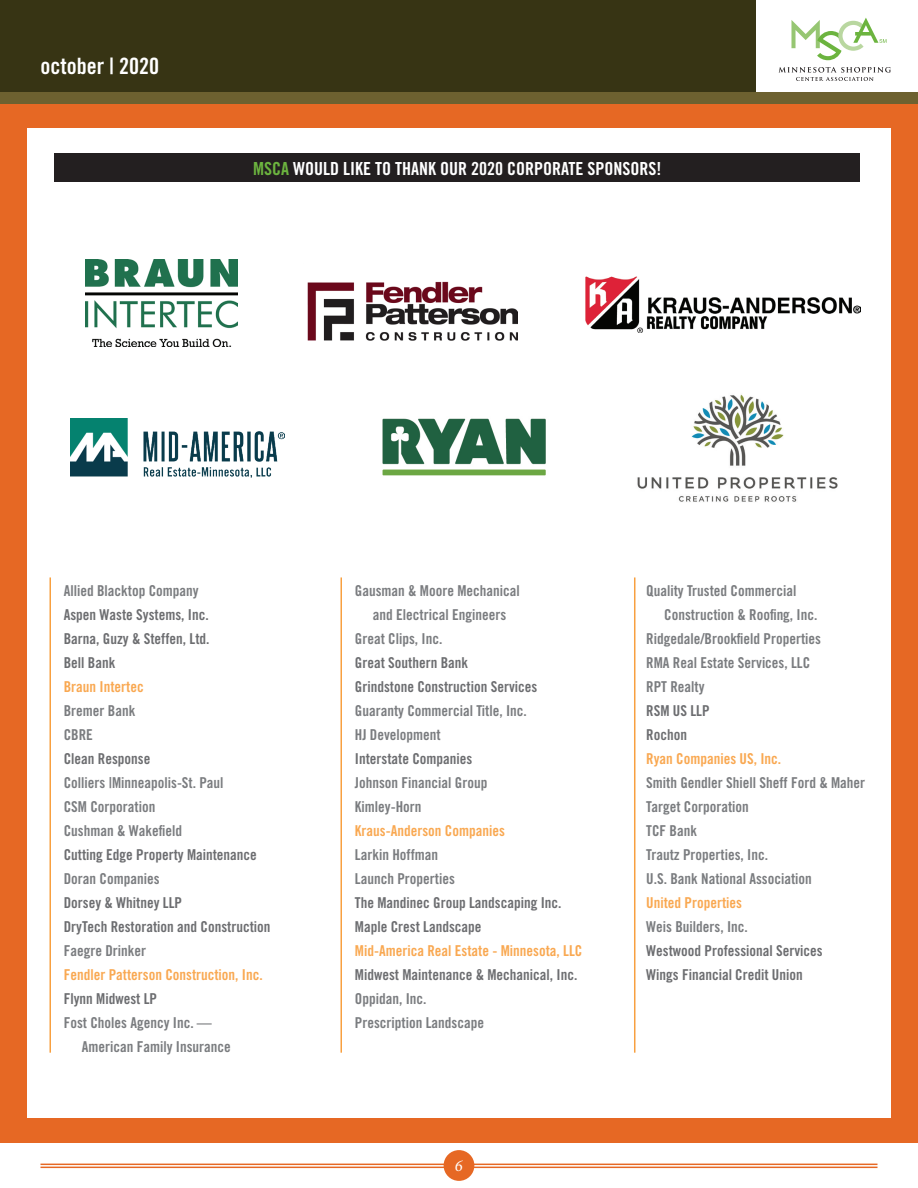
<style>
.page{position:relative;width:918px;height:1188px;background:#fff}
.page>*{position:absolute;margin:0;border:0;box-sizing:border-box;transform-origin:0 0}
.t1{font:22.5px "Trade Gothic Bold Cond Twenty";color:#fff}
.t2{font:18px "Trade Gothic Bold Cond Twenty";color:#fff}
.t3{font:italic 16.5px "Minion Pro";color:#fff}
.t4{font:15px/24px "Trade Gothic Bold Cond Twenty";color:#7a7c7f}
.t5{font:15px/24px "Trade Gothic Bold Cond Twenty";color:#6c6d70}
.t6{font:15px "Trade Gothic Bold Cond Twenty";color:#f9a851}
.s1{color:#6cb43f}
</style>
<div class="page">
<svg style="left:779px;top:67px;width:112px;height:14px"></svg>
<svg style="left:791px;top:18px;width:95px;height:42px"></svg>
<div style="left:0;top:0;width:756px;height:94px;background:#373414"></div>
<div style="left:0;top:92px;width:918px;height:12px;background:#6d6130"></div>
<hr style="left:40px;top:1164px;width:838px;height:1px;background:#e66824">
<hr style="left:40px;top:1167px;width:838px;height:1px;background:#e66824">
<div style="left:444px;top:1150px;width:30px;height:31px;background:#e66824;border-radius:50%"></div>
<div style="left:0;top:104px;width:918px;height:1039px;background:#e66824"></div>
<div style="left:27px;top:129px;width:864px;height:989px;background:#fff"></div>
<div style="left:55px;top:153px;width:805px;height:28px;background:#231f20"></div>
<hr style="left:50px;top:577px;width:1px;height:476px;background:#f8a040">
<hr style="left:340px;top:577px;width:2px;height:476px;background:#f8a040">
<hr style="left:634px;top:577px;width:1px;height:476px;background:#f8a040">
<img style="left:85px;top:259px;width:153px;height:88px">
<img style="left:307px;top:281px;width:210px;height:60px">
<img style="left:585px;top:276px;width:275px;height:57px">
<img style="left:71px;top:419px;width:213px;height:59px">
<img style="left:382px;top:418px;width:164px;height:58px">
<img style="left:637px;top:394px;width:201px;height:108px">
<h1 class="t1" style="left:40px;top:52px;width:120px">october | 2020</h1>
<p class="t2" style="left:253px;top:157px;width:410px"><span class="s1">MSCA</span> WOULD LIKE TO THANK OUR 2020 CORPORATE SPONSORS!</p>
<p class="t4" style="left:64px;top:579px;width:136px">Allied Blacktop Company</p>
<p class="t5" style="left:64px;top:603px;width:147px;text-align:justify">Aspen Waste Systems, Inc.<br>Barna, Guzy &amp; Steffen, Ltd.<br>Bell Bank</p>
<p class="t6" style="left:64px;top:678px;width:81px">Braun Intertec</p>
<p class="t4" style="left:64px;top:699px;width:73px">Bremer Bank<br>CBRE</p>
<p class="t5" style="left:64px;top:747px;width:88px">Clean Response</p>
<p class="t4" style="left:64px;top:771px;width:161px">Colliers |Minneapolis-St. Paul<br>CSM Corporation<br>Cushman &amp; Wakefield</p>
<p class="t5" style="left:64px;top:843px;width:195px">Cutting Edge Property Maintenance</p>
<p class="t4" style="left:64px;top:867px;width:97px">Doran Companies</p>
<p class="t5" style="left:64px;top:891px;width:208px">Dorsey &amp; Whitney LLP<br>DryTech Restoration and Construction</p>
<p class="t4" style="left:64px;top:939px;width:84px">Faegre Drinker</p>
<p class="t6" style="left:64px;top:966px;width:201px">Fendler Patterson Construction, Inc.</p>
<p class="t5" style="left:64px;top:987px;width:95px">Flynn Midwest LP</p>
<p class="t4" style="left:82px;top:1011px;width:151px;text-indent:-18px">Fost Choles Agency Inc. —<br>American Family Insurance</p>
<p class="t4" style="left:355px;top:579px;width:166px">Gausman &amp; Moore Mechanical</p>
<p class="t4" style="left:373px;top:603px;width:135px">and Electrical Engineers</p>
<p class="t4" style="left:355px;top:627px;width:89px">Great Clips, Inc.</p>
<p class="t5" style="left:355px;top:651px;width:184px">Great Southern Bank<br>Grindstone Construction Services</p>
<p class="t4" style="left:355px;top:699px;width:173px">Guaranty Commercial Title, Inc.<br>HJ Development</p>
<p class="t5" style="left:355px;top:747px;width:119px">Interstate Companies</p>
<p class="t4" style="left:355px;top:771px;width:134px">Johnson Financial Group<br>Kimley-Horn</p>
<p class="t6" style="left:355px;top:822px;width:151px">Kraus-Anderson Companies</p>
<p class="t4" style="left:355px;top:843px;width:101px">Larkin Hoffman<br>Launch Properties</p>
<p class="t5" style="left:355px;top:891px;width:208px">The Mandinec Group Landscaping Inc.<br>Maple Crest Landscape</p>
<p class="t6" style="left:355px;top:942px;width:229px">Mid-America Real Estate - Minnesota, LLC</p>
<p class="t5" style="left:355px;top:963px;width:224px">Midwest Maintenance &amp; Mechanical, Inc.</p>
<p class="t4" style="left:355px;top:987px;width:131px">Oppidan, Inc.<br>Prescription Landscape</p>
<p class="t3" style="left:455px;top:1154px;width:9px">6</p>
<p class="t4" style="left:646px;top:579px;width:152px">Quality Trusted Commercial</p>
<p class="t4" style="left:664px;top:603px;width:155px">Construction &amp; Roofing, Inc.</p>
<p class="t4" style="left:646px;top:627px;width:176px">Ridgedale/Brookfield Properties</p>
<p class="t4" style="left:646px;top:651px;width:166px">RMA Real Estate Services, LLC</p>
<p class="t4" style="left:646px;top:675px;width:60px">RPT Realty</p>
<p class="t5" style="left:646px;top:699px;width:65px">RSM US LLP<br>Rochon</p>
<p class="t6" style="left:646px;top:750px;width:136px">Ryan Companies US, Inc.</p>
<p class="t4" style="left:646px;top:771px;width:221px">Smith Gendler Shiell Sheff Ford &amp; Maher<br>Target Corporation<br>TCF Bank<br>Trautz Properties, Inc.<br>U.S. Bank National Association</p>
<p class="t6" style="left:646px;top:894px;width:97px">United Properties</p>
<p class="t4" style="left:646px;top:915px;width:103px">Weis Builders, Inc.</p>
<p class="t5" style="left:646px;top:939px;width:178px">Westwood Professional Services<br>Wings Financial Credit Union</p>
</div>
